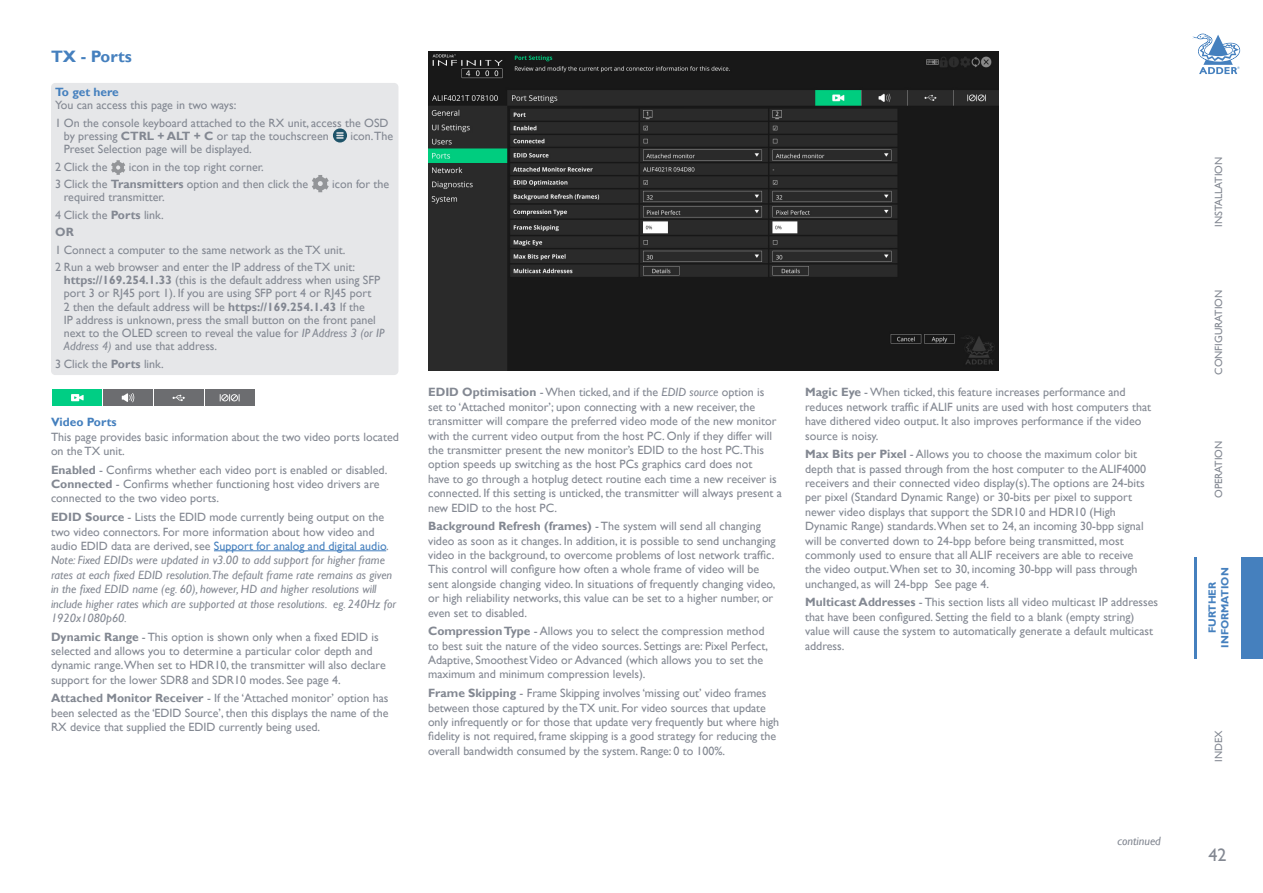
<style>
.page{position:relative;width:1263px;height:893px;background:#fff}
.page>*{position:absolute;margin:0;border:0;box-sizing:border-box;transform-origin:0 0}
.t1{font:18px "Gill Sans";color:#838892}
.Head_3__no_toc{font:700 16.5px "Gill Sans";color:#4580be}
.Diagram_body_-_large{font:12px/14.4px "Gill Sans";color:#838892}
.Diagram_tabbed_-_lar{font:12px/13.2px "Gill Sans";color:#838892}
.Diagram_body_-_large-2{font:italic 12px/14.4px "Gill Sans";color:#838892}
.Diagram_bullet_-_lar{font:12px "Gill Sans";color:#838892}
.Diagram_head_-_large{font:700 12px "Gill Sans";color:#4580be}
.Diagram_bullet_-_lar-2{font:italic 12px "Gill Sans";color:#838892}
.Diagram_tabbed_-_lar-2{font:700 12px "Gill Sans";color:#838892}
.t2{font:10.5px "Gill Sans";color:#838892}
.t3{font:700 10.5px/12.6px "Gill Sans";color:#4580be;text-align:center}
.s1{font-weight:700}
.s2{font-style:italic}
.s3{font-weight:700;font-style:normal}
.s4{font-style:normal}
.s5{font-style:normal;color:#4580be}
</style>
<div class="page">
<svg style="left:1192px;top:34px;width:48px;height:40px"></svg>
<div style="left:1241px;top:557px;width:22px;height:102px;background:#4580be"></div>
<hr style="left:1194px;top:557px;width:2px;height:102px;background:#4580be">
<hr style="left:214px;top:550px;width:172px;height:1px;background:#4580be">
<div style="left:52px;top:390px;width:51px;height:16px;background:#00ce84"></div>
<div style="left:103px;top:390px;width:50px;height:16px;background:#6c6d70"></div>
<div style="left:153px;top:390px;width:51px;height:16px;background:#6c6d70"></div>
<div style="left:204px;top:390px;width:51px;height:16px;background:#6c6d70"></div>
<svg style="left:102px;top:390px;width:1px;height:16px"></svg>
<svg style="left:153px;top:390px;width:1px;height:16px"></svg>
<svg style="left:204px;top:390px;width:1px;height:16px"></svg>
<svg style="left:71px;top:394px;width:13px;height:7px"></svg>
<svg style="left:122px;top:393px;width:12px;height:9px"></svg>
<svg style="left:173px;top:395px;width:12px;height:6px"></svg>
<svg style="left:220px;top:394px;width:20px;height:7px"></svg>
<div style="left:51px;top:83px;width:347px;height:292px;background:#e6e7e9;border-radius:4px"></div>
<svg style="left:333px;top:128px;width:14px;height:15px"></svg>
<svg style="left:111px;top:160px;width:14px;height:15px"></svg>
<svg style="left:312px;top:175px;width:17px;height:17px"></svg>
<img style="left:428px;top:51px;width:570px;height:319px">
<p class="Head_3__no_toc" style="left:51px;top:47px;width:82px">TX - Ports</p>
<p class="Diagram_head_-_large" style="left:55px;top:85px;width:65px">To get here</p>
<p class="Diagram_tabbed_-_lar" style="left:55px;top:99px;width:183px">You can access this page in two ways:</p>
<p class="Diagram_tabbed_-_lar" style="left:64px;top:116px;width:326px;text-indent:-9px">1 On the console keyboard attached to the RX unit, access the OSD by pressing <span class="s1">CTRL + ALT + C</span> or tap the touchscreen</p>
<p class="Diagram_tabbed_-_lar" style="left:350px;top:129px;width:44px">icon.The</p>
<p class="Diagram_tabbed_-_lar" style="left:64px;top:143px;width:189px">Preset Selection page will be displayed.</p>
<p class="Diagram_tabbed_-_lar" style="left:55px;top:160px;width:54px">2 Click the</p>
<p class="Diagram_tabbed_-_lar" style="left:129px;top:160px;width:137px">icon in the top right corner.</p>
<p class="Diagram_tabbed_-_lar" style="left:55px;top:178px;width:255px">3 Click the <span class="s1">Transmitters</span> option and then click the</p>
<p class="Diagram_tabbed_-_lar" style="left:332px;top:178px;width:59px">icon for the</p>
<p class="Diagram_tabbed_-_lar" style="left:64px;top:191px;width:102px">required transmitter.</p>
<p class="Diagram_tabbed_-_lar" style="left:55px;top:208px;width:110px">4 Click the <span class="s1">Ports</span> link.</p>
<p class="Diagram_tabbed_-_lar-2" style="left:55px;top:225px;width:20px">OR</p>
<p class="Diagram_tabbed_-_lar" style="left:55px;top:243px;width:292px">1 Connect a computer to the same network as the TX unit.</p>
<p class="Diagram_tabbed_-_lar" style="left:64px;top:261px;width:322px;text-indent:-9px">2 Run a web browser and enter the IP address of the TX unit: <span class="s1">https://169.254.1.33</span> (this is the default address when using SFP port 3 or RJ45 port 1). If you are using SFP port 4 or RJ45 port<br>2 then the default address will be <span class="s1">https://169.254.1.43</span> If the<br>IP address is unknown, press the small button on the front panel next to the OLED screen to reveal the value for <span class="s2">IP Address 3 (or IP Address 4)</span> and use that address.</p>
<p class="Diagram_tabbed_-_lar" style="left:55px;top:357px;width:110px">3 Click the <span class="s1">Ports</span> link.</p>
<p class="Diagram_head_-_large" style="left:51px;top:415px;width:67px">Video Ports</p>
<p class="Diagram_body_-_large" style="left:51px;top:430px;width:349px">This page provides basic information about the two video ports located on the TX unit.</p>
<p class="Diagram_bullet_-_lar" style="left:51px;top:463px;width:338px"><span class="s1">Enabled</span> - Confirms whether each video port is enabled or disabled.</p>
<p class="Diagram_body_-_large" style="left:51px;top:477px;width:330px"><span class="s1">Connected</span> - Confirms whether functioning host video drivers are connected to the two video ports.</p>
<p class="Diagram_body_-_large-2" style="left:51px;top:510px;width:347px"><span class="s3">EDID Source</span> <span class="s4">- Lists the EDID mode currently being output on the two video connectors. For more information about how video and audio EDID data are derived, see</span> <span class="s5">Support for analog and digital audio</span><span class="s4">.<br></span>Note: Fixed EDIDs were updated in v3.00 to add support for higher frame rates at each fixed EDID resolution.The default frame rate remains as given in the fixed EDID name (eg. 60), however, HD and higher resolutions will include higher rates which are supported at those resolutions. eg. 240Hz for 1920x1080p60.</p>
<p class="Diagram_body_-_large" style="left:51px;top:629px;width:336px"><span class="s1">Dynamic Range</span> - This option is shown only when a fixed EDID is selected and allows you to determine a particular color depth and dynamic range.When set to HDR10, the transmitter will also declare support for the lower SDR8 and SDR10 modes. See page 4.</p>
<p class="Diagram_body_-_large" style="left:51px;top:691px;width:339px;text-align:justify"><span class="s1">Attached Monitor Receiver</span> - If the ‘Attached monitor’ option has been selected as the ‘EDID Source’, then this displays the name of the RX device that supplied the EDID currently being used.</p>
<p class="Diagram_body_-_large" style="left:428px;top:385px;width:355px"><span class="s1">EDID Optimisation</span> - When ticked, and if the <span class="s2">EDID source</span> option is<br>set to ‘Attached monitor’; upon connecting with a new receiver, the transmitter will compare the preferred video mode of the new monitor with the current video output from the host PC. Only if they differ will the transmitter present the new monitor’s EDID to the host PC.This option speeds up switching as the host PCs graphics card does not<br>have to go through a hotplug detect routine each time a new receiver is connected. If this setting is unticked, the transmitter will always present a new EDID to the host PC.</p>
<p class="Diagram_body_-_large" style="left:428px;top:519px;width:349px"><span class="s1">Background Refresh (frames)</span> - The system will send all changing video as soon as it changes. In addition, it is possible to send unchanging video in the background, to overcome problems of lost network traffic.<br>This control will configure how often a whole frame of video will be sent alongside changing video. In situations of frequently changing video, or high reliability networks, this value can be set to a higher number, or even set to disabled.</p>
<p class="Diagram_body_-_large" style="left:428px;top:624px;width:341px"><span class="s1">Compression Type</span> - Allows you to select the compression method to best suit the nature of the video sources. Settings are: Pixel Perfect, Adaptive, Smoothest Video or Advanced (which allows you to set the maximum and minimum compression levels).</p>
<p class="Diagram_body_-_large" style="left:428px;top:686px;width:353px"><span class="s1">Frame Skipping</span> - Frame Skipping involves ‘missing out’ video frames between those captured by the TX unit. For video sources that update only infrequently or for those that update very frequently but where high fidelity is not required, frame skipping is a good strategy for reducing the overall bandwidth consumed by the system. Range: 0 to 100%.</p>
<p class="Diagram_body_-_large" style="left:805px;top:385px;width:347px"><span class="s1">Magic Eye</span> - When ticked, this feature increases performance and reduces network traffic if ALIF units are used with host computers that have dithered video output. It also improves performance if the video source is noisy.</p>
<p class="Diagram_body_-_large" style="left:805px;top:447px;width:342px"><span class="s1">Max Bits per Pixel</span> - Allows you to choose the maximum color bit depth that is passed through from the host computer to the ALIF4000 receivers and their connected video display(s).The options are 24-bits per pixel (Standard Dynamic Range) or 30-bits per pixel to support newer video displays that support the SDR10 and HDR10 (High Dynamic Range) standards.When set to 24, an incoming 30-bpp signal will be converted down to 24-bpp before being transmitted, most commonly used to ensure that all ALIF receivers are able to receive the video output.When set to 30, incoming 30-bpp will pass through unchanged, as will 24-bpp See page 4.</p>
<p class="Diagram_body_-_large" style="left:805px;top:595px;width:355px"><span class="s1">Multicast Addresses</span> - This section lists all video multicast IP addresses that have been configured. Setting the field to a blank (empty string) value will cause the system to automatically generate a default multicast address.</p>
<p class="Diagram_bullet_-_lar-2" style="left:1117px;top:834px;width:45px">continued</p>
<p class="t2" style="left:1212px;top:227px;width:71px;rotate:-90deg">INSTALLATION</p>
<p class="t2" style="left:1212px;top:375px;width:87px;rotate:-90deg">CONFIGURATION</p>
<p class="t2" style="left:1212px;top:498px;width:59px;rotate:-90deg">OPERATION</p>
<p class="t3" style="left:1206px;top:648px;width:82px;rotate:-90deg">FURTHER<br>INFORMATION</p>
<p class="t2" style="left:1212px;top:762px;width:33px;rotate:-90deg">INDEX</p>
<h1 class="t1" style="left:1208px;top:844px;width:19px">42</h1>
</div>
